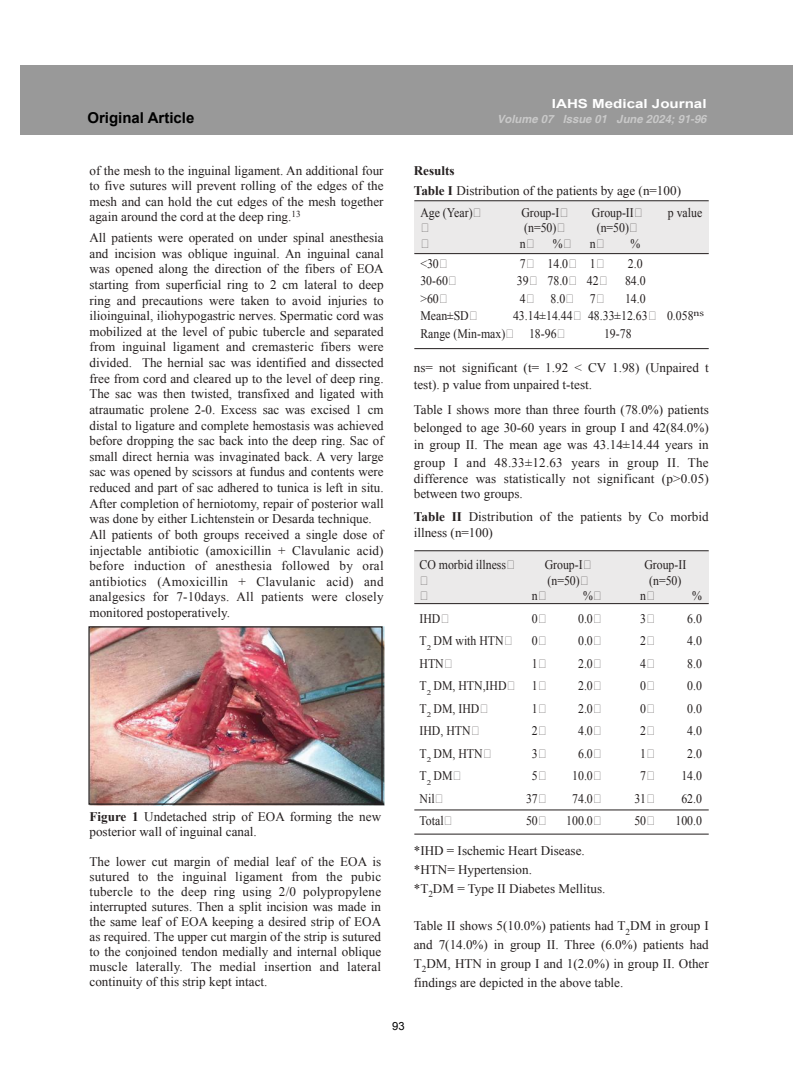
<style>
.page{position:relative;width:810px;height:1080px;background:#fff}
.page>*{position:absolute;margin:0;border:0;box-sizing:border-box;transform-origin:0 0}
.t1{font:700 15px "Arial";color:#000}
.t2{font:13.12px/15.6px "Times New Roman";color:#241f1f}
.t3{font:13.12px "Times New Roman";color:#241f1f;scale:.9 1}
.t4{font:700 12.5px "Arial";color:#fff;scale:1.21 1}
.t5{font:italic 700 11.25px "Arial";color:#c9c9c9}
.t6{font:11.25px "Arial";color:#000}
.s1{font-weight:700}
</style>
<div class="page">
<div style="left:414px;top:551px;width:295px;height:53px;background:#ebeaea"></div>
<hr style="left:414px;top:551px;width:295px;height:1px;background:#241f1f">
<hr style="left:414px;top:603px;width:295px;height:1px;background:#241f1f">
<hr style="left:414px;top:834px;width:295px;height:1px;background:#241f1f">
<hr style="left:414px;top:810px;width:295px;height:1px;background:#241f1f">
<div style="left:414px;top:201px;width:295px;height:53px;background:#ebeaea"></div>
<hr style="left:414px;top:201px;width:295px;height:1px;background:#241f1f">
<hr style="left:414px;top:253px;width:295px;height:1px;background:#241f1f">
<hr style="left:414px;top:348px;width:295px;height:1px;background:#241f1f">
<div style="left:20px;top:65px;width:772px;height:69px;background:#999"></div>
<img style="left:89px;top:627px;width:295px;height:179px">
<div style="left:88px;top:626px;width:295px;height:179px;border:1px solid #241f1f"></div>
<p class="t4" style="left:552px;top:96px;width:129px">IAHS Medical Journal</p>
<p class="t1" style="left:87px;top:108px;width:108px">Original Article</p>
<p class="t5" style="left:497px;top:113px;width:211px">Volume 07 Issue 01 June 2024; 91-96</p>
<p class="t2" style="left:90px;top:162px;width:296px;text-align:justify">of the mesh to the inguinal ligament. An additional four to five sutures will prevent rolling of the edges of the mesh and can hold the cut edges of the mesh together again around the cord at the deep ring.<sup>13</sup></p>
<p class="t2" style="left:90px;top:230px;width:296px">All patients were operated on under spinal anesthesia and incision was oblique inguinal. An inguinal canal was opened along the direction of the fibers of EOA starting from superficial ring to 2 cm lateral to deep ring and precautions were taken to avoid injuries to ilioinguinal, iliohypogastric nerves. Spermatic cord was mobilized at the level of pubic tubercle and separated from inguinal ligament and cremasteric fibers were divided. The hernial sac was identified and dissected free from cord and cleared up to the level of deep ring.<br>The sac was then twisted, transfixed and ligated with atraumatic prolene 2-0. Excess sac was excised 1 cm distal to ligature and complete hemostasis was achieved before dropping the sac back into the deep ring. Sac of small direct hernia was invaginated back. A very large sac was opened by scissors at fundus and contents were reduced and part of sac adhered to tunica is left in situ.<br>After completion of herniotomy, repair of posterior wall was done by either Lichtenstein or Desarda technique.<br>All patients of both groups received a single dose of injectable antibiotic (amoxicillin + Clavulanic acid) before induction of anesthesia followed by oral antibiotics (Amoxicillin + Clavulanic acid) and analgesics for 7-10days. All patients were closely monitored postoperatively.</p>
<p class="t2" style="left:414px;top:160px;width:269px;line-height:20px"><span class="s1">Results<br>Table I</span> Distribution of the patients by age (n=100)</p>
<p class="t3" style="left:420px;top:203px;width:60px">Age (Year)</p>
<p class="t3" style="left:521px;top:203px;width:44px">Group-I</p>
<p class="t3" style="left:592px;top:203px;width:48px">Group-II</p>
<p class="t3" style="left:668px;top:203px;width:40px">p value</p>
<p class="t3" style="left:524px;top:219px;width:37px">(n=50)</p>
<p class="t3" style="left:597px;top:219px;width:37px">(n=50)</p>
<p class="t3" style="left:520px;top:235px;width:8px">n</p>
<p class="t3" style="left:553px;top:235px;width:12px">%</p>
<p class="t3" style="left:590px;top:235px;width:8px">n</p>
<p class="t3" style="left:630px;top:235px;width:12px">%</p>
<p class="t3" style="left:420px;top:255px;width:22px">&lt;30</p>
<p class="t3" style="left:520px;top:255px;width:8px">7</p>
<p class="t3" style="left:548px;top:255px;width:24px">14.0</p>
<p class="t3" style="left:590px;top:255px;width:8px">1</p>
<p class="t3" style="left:628px;top:255px;width:18px">2.0</p>
<p class="t3" style="left:420px;top:272px;width:32px">30-60</p>
<p class="t3" style="left:517px;top:272px;width:15px">39</p>
<p class="t3" style="left:548px;top:272px;width:24px">78.0</p>
<p class="t3" style="left:587px;top:272px;width:15px">42</p>
<p class="t3" style="left:625px;top:272px;width:24px">84.0</p>
<p class="t3" style="left:420px;top:290px;width:22px">&gt;60</p>
<p class="t3" style="left:520px;top:290px;width:8px">4</p>
<p class="t3" style="left:550px;top:290px;width:18px">8.0</p>
<p class="t3" style="left:590px;top:290px;width:8px">7</p>
<p class="t3" style="left:625px;top:290px;width:24px">14.0</p>
<p class="t3" style="left:420px;top:307px;width:55px">Mean±SD</p>
<p class="t3" style="left:513px;top:307px;width:151px">43.14±14.44 48.33±12.63</p>
<p class="t3" style="left:667px;top:307px;width:43px">0.058<sup>ns</sup></p>
<p class="t3" style="left:420px;top:325px;width:96px">Range (Min-max)</p>
<p class="t3" style="left:529px;top:325px;width:32px">18-96</p>
<p class="t3" style="left:604px;top:325px;width:32px">19-78</p>
<p class="t2" style="left:414px;top:359px;width:297px;line-height:17.5px">ns= not significant (t= 1.92 &lt; CV 1.98) (Unpaired t test). p value from unpaired t-test.</p>
<p class="t2" style="left:414px;top:401px;width:297px;line-height:17.5px;text-align:justify">Table I shows more than three fourth (78.0%) patients belonged to age 30-60 years in group I and 42(84.0%) in group II. The mean age was 43.14±14.44 years in group I and 48.33±12.63 years in group II. The</p>
<p class="t2" style="left:414px;top:470px;width:297px">difference was statistically not significant (p&gt;0.05) between two groups.</p>
<p class="t2" style="left:414px;top:509px;width:297px"><span class="s1">Table II</span> Distribution of the patients by Co morbid illness (n=100)</p>
<p class="t3" style="left:420px;top:556px;width:98px">CO morbid illness</p>
<p class="t3" style="left:545px;top:556px;width:44px">Group-I</p>
<p class="t3" style="left:644px;top:556px;width:48px">Group-II</p>
<p class="t3" style="left:548px;top:572px;width:37px">(n=50)</p>
<p class="t3" style="left:649px;top:572px;width:37px">(n=50)</p>
<p class="t3" style="left:532px;top:587px;width:8px">n</p>
<p class="t3" style="left:583px;top:587px;width:12px">%</p>
<p class="t3" style="left:640px;top:587px;width:8px">n</p>
<p class="t3" style="left:692px;top:587px;width:12px">%</p>
<p class="t3" style="left:420px;top:610px;width:25px">IHD</p>
<p class="t3" style="left:532px;top:610px;width:8px">0</p>
<p class="t3" style="left:578px;top:610px;width:18px">0.0</p>
<p class="t3" style="left:640px;top:610px;width:8px">3</p>
<p class="t3" style="left:687px;top:610px;width:18px">6.0</p>
<p class="t3" style="left:420px;top:632px;width:95px">T<sub>2</sub> DM with HTN</p>
<p class="t3" style="left:532px;top:632px;width:8px">0</p>
<p class="t3" style="left:578px;top:632px;width:18px">0.0</p>
<p class="t3" style="left:640px;top:632px;width:8px">2</p>
<p class="t3" style="left:687px;top:632px;width:18px">4.0</p>
<p class="t3" style="left:420px;top:655px;width:28px">HTN</p>
<p class="t3" style="left:532px;top:655px;width:8px">1</p>
<p class="t3" style="left:578px;top:655px;width:18px">2.0</p>
<p class="t3" style="left:640px;top:655px;width:8px">4</p>
<p class="t3" style="left:687px;top:655px;width:18px">8.0</p>
<p class="t3" style="left:420px;top:677px;width:98px">T<sub>2</sub> DM, HTN,IHD</p>
<p class="t3" style="left:532px;top:677px;width:8px">1</p>
<p class="t3" style="left:578px;top:677px;width:18px">2.0</p>
<p class="t3" style="left:640px;top:677px;width:8px">0</p>
<p class="t3" style="left:687px;top:677px;width:18px">0.0</p>
<p class="t3" style="left:420px;top:700px;width:68px">T<sub>2</sub> DM, IHD</p>
<p class="t3" style="left:532px;top:700px;width:8px">1</p>
<p class="t3" style="left:578px;top:700px;width:18px">2.0</p>
<p class="t3" style="left:640px;top:700px;width:8px">0</p>
<p class="t3" style="left:687px;top:700px;width:18px">0.0</p>
<p class="t3" style="left:420px;top:722px;width:58px">IHD, HTN</p>
<p class="t3" style="left:532px;top:722px;width:8px">2</p>
<p class="t3" style="left:578px;top:722px;width:18px">4.0</p>
<p class="t3" style="left:640px;top:722px;width:8px">2</p>
<p class="t3" style="left:687px;top:722px;width:18px">4.0</p>
<p class="t3" style="left:420px;top:745px;width:72px">T<sub>2</sub> DM, HTN</p>
<p class="t3" style="left:532px;top:745px;width:8px">3</p>
<p class="t3" style="left:578px;top:745px;width:18px">6.0</p>
<p class="t3" style="left:640px;top:745px;width:8px">1</p>
<p class="t3" style="left:687px;top:745px;width:18px">2.0</p>
<p class="t3" style="left:420px;top:767px;width:38px">T<sub>2</sub> DM</p>
<p class="t3" style="left:532px;top:767px;width:8px">5</p>
<p class="t3" style="left:572px;top:767px;width:24px">10.0</p>
<p class="t3" style="left:640px;top:767px;width:8px">7</p>
<p class="t3" style="left:681px;top:767px;width:24px">14.0</p>
<p class="t3" style="left:420px;top:790px;width:18px">Nil</p>
<p class="t3" style="left:526px;top:790px;width:15px">37</p>
<p class="t3" style="left:572px;top:790px;width:24px">74.0</p>
<p class="t3" style="left:634px;top:790px;width:15px">31</p>
<p class="t3" style="left:681px;top:790px;width:24px">62.0</p>
<p class="t3" style="left:420px;top:812px;width:28px">Total</p>
<p class="t3" style="left:526px;top:812px;width:15px">50</p>
<p class="t3" style="left:566px;top:812px;width:31px">100.0</p>
<p class="t3" style="left:634px;top:812px;width:15px">50</p>
<p class="t3" style="left:675px;top:812px;width:31px">100.0</p>
<p class="t2" style="left:90px;top:808px;width:293px;line-height:15px"><span class="s1">Figure 1</span> Undetached strip of EOA forming the new posterior wall of inguinal canal.</p>
<p class="t2" style="left:90px;top:853px;width:293px;line-height:15px;text-align:justify">The lower cut margin of medial leaf of the EOA is sutured to the inguinal ligament from the pubic tubercle to the deep ring using 2/0 polypropylene interrupted sutures. Then a split incision was made in the same leaf of EOA keeping a desired strip of EOA as required. The upper cut margin of the strip is sutured to the conjoined tendon medially and internal oblique muscle laterally. The medial insertion and lateral continuity of this strip kept intact.</p>
<p class="t2" style="left:414px;top:841px;width:193px;line-height:18.8px">*IHD = Ischemic Heart Disease. *HTN= Hypertension.<br>*T<sub>2</sub>DM = Type II Diabetes Mellitus.</p>
<p class="t2" style="left:414px;top:916px;width:297px;line-height:18.8px;text-align:justify">Table II shows 5(10.0%) patients had T<sub>2</sub>DM in group I and 7(14.0%) in group II. Three (6.0%) patients had T<sub>2</sub>DM, HTN in group I and 1(2.0%) in group II. Other findings are depicted in the above table.</p>
<p class="t6" style="left:392px;top:1019px;width:14px">93</p>
</div>
